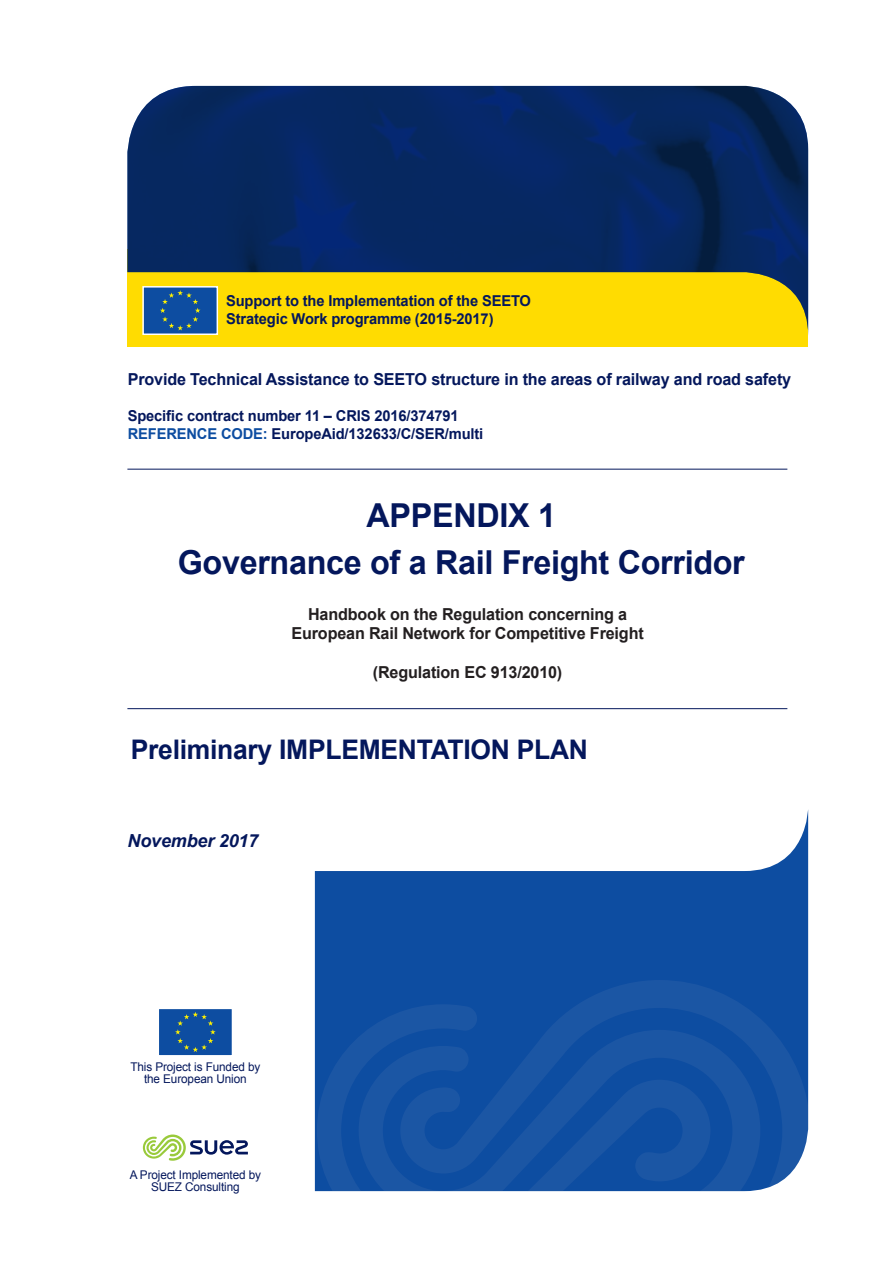
<style>
.page{position:relative;width:893px;height:1263px;background:#fff}
.page>*{position:absolute;margin:0;border:0;box-sizing:border-box;transform-origin:0 0}
.H_1_1{font:700 33px "Arial";letter-spacing:-.01em;color:#04175c}
.H_1_1-2{font:700 27px "Arial";letter-spacing:-.01em;color:#04175c}
.standard-white{font:italic 700 18px "Arial";letter-spacing:-.01em;color:#04175c}
.t1{font:700 16.5px/19.5px "Arial";letter-spacing:-.01em;color:#231f20;text-align:center}
.H_1_1-3{font:700 16.5px "Arial";letter-spacing:-.01em;color:#04175c}
.H_1_1-4{font:700 15px "Arial";letter-spacing:-.01em;color:#04175c}
.H_1_1-5{font:12px/12px "Arial";letter-spacing:-.01em;color:#04175c;text-align:center}
.s1{color:#0d4da1}
</style>
<div class="page">
<div style="left:128px;top:249px;width:680px;height:97px;background:#ffdc01"></div>
<img style="left:127px;top:86px;width:681px;height:250px">
<hr style="left:127px;top:469px;width:660px;height:1px;background:#04175c">
<hr style="left:127px;top:708px;width:660px;height:1px;background:#04175c">
<div style="left:142px;top:286px;width:76px;height:49px;background:#0d4da1;border:2px solid #fff"></div>
<svg style="left:160px;top:290px;width:40px;height:40px"></svg>
<div style="left:158px;top:1007px;width:75px;height:49px;background:#0d4da1;border:2px solid #fff"></div>
<svg style="left:175px;top:1012px;width:41px;height:40px"></svg>
<svg style="left:143px;top:1134px;width:105px;height:27px"></svg>
<svg style="left:315px;top:811px;width:493px;height:380px;fill:#0d4da1"></svg>
<svg style="left:317px;top:980px;width:491px;height:211px;background:#1552a3"></svg>
<p class="H_1_1-4" style="left:226px;top:291px;width:306px">Support to the Implementation of the SEETO</p>
<p class="H_1_1-4" style="left:226px;top:309px;width:269px">Strategic Work programme (2015-2017)</p>
<p class="H_1_1-3" style="left:128px;top:368px;width:665px">Provide Technical Assistance to SEETO structure in the areas of railway and road safety</p>
<p class="H_1_1-4" style="left:128px;top:405px;width:332px">Specific contract number 11 – CRIS 2016/374791</p>
<p class="H_1_1-4" style="left:128px;top:423px;width:357px"><span class="s1">REFERENCE CODE:</span> EuropeAid/132633/C/SER/multi</p>
<p class="H_1_1" style="left:367px;top:493px;width:191px">APPENDIX 1</p>
<p class="H_1_1" style="left:178px;top:540px;width:569px">Governance of a Rail Freight Corridor</p>
<p class="t1" style="left:291px;top:604px;width:354px">Handbook on the Regulation concerning a<br>European Rail Network for Competitive Freight</p>
<p class="t1" style="left:373px;top:663px;width:191px">(Regulation EC 913/2010)</p>
<p class="H_1_1-2" style="left:131px;top:732px;width:459px">Preliminary IMPLEMENTATION PLAN</p>
<p class="standard-white" style="left:128px;top:829px;width:132px">November 2017</p>
<p class="H_1_1-5" style="left:130px;top:1061px;width:131px">This Project is Funded by the European Union</p>
<p class="H_1_1-5" style="left:130px;top:1169px;width:133px">A Project Implemented by<br>SUEZ Consulting</p>
</div>
